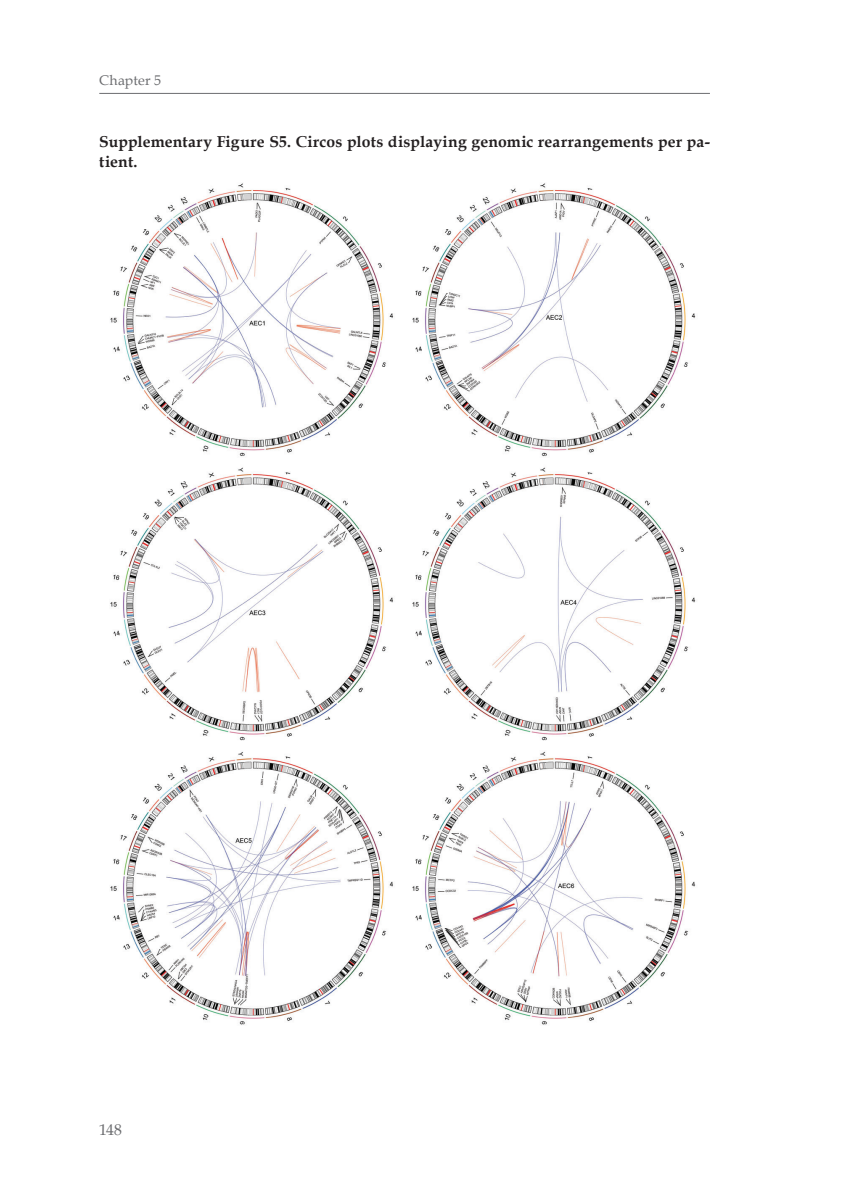
<style>
.page{position:relative;width:844px;height:1191px;background:#fff}
.page>*{position:absolute;margin:0;border:0;box-sizing:border-box;transform-origin:0 0}
.Figuur_titel_-_boven{font:700 15.75px/20.5px "Book Antiqua";letter-spacing:.01em;color:#231f20}
.t1{font:15.75px "Book Antiqua";color:#6c6d70}
.t2{font:14px "Book Antiqua";letter-spacing:.015em;color:#6c6d70}
</style>
<div class="page">
<hr style="left:99px;top:93px;width:610px;height:1px;background:#6c6d70">
<img style="left:110px;top:183px;width:586px;height:842px">
<p class="t2" style="left:99px;top:70px;width:63px">Chapter 5</p>
<p class="Figuur_titel_-_boven" style="left:99px;top:131px;width:612px">Supplementary Figure S5. Circos plots displaying genomic rearrangements per pa&shy;tient.</p>
<p class="t1" style="left:99px;top:1118px;width:24px">148</p>
</div>
